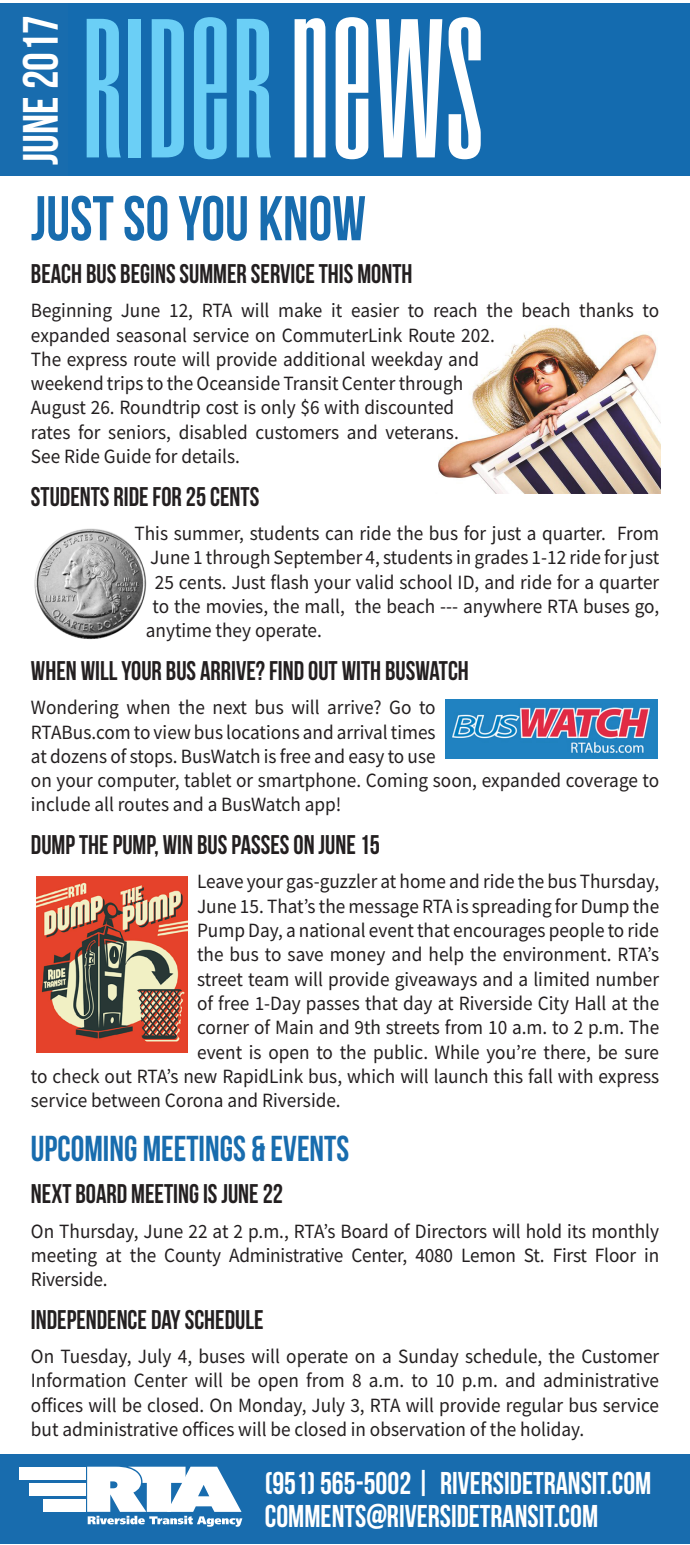
<style>
.page{position:relative;width:690px;height:1545px;background:#fff}
.page>*{position:absolute;margin:0;border:0;box-sizing:border-box;transform-origin:0 0}
.t1{font:168.75px "Droid";color:#6bcff6}
.t2{font:700 63px "Bebas Neue";color:#186cae;scale:.95 1}
.t3{font:700 49.5px "Bebas Neue";color:#fff;scale:.95 1}
.t4{font:700 36px "Bebas Neue";color:#186cae;scale:.95 1}
.t5{font:700 31.5px "Bebas Neue";color:#fff;scale:.95 1}
.t6{font:700 27px "Bebas Neue";color:#231f20;scale:.95 1}
.t7{font:20.25px/24.3px "Source Sans Pro";color:#231f20;scale:.95 1}
.s1{color:#fff}
</style>
<div class="page">
<img style="left:438px;top:327px;width:222px;height:166px">
<img style="left:34px;top:528px;width:113px;height:112px">
<div style="left:1px;top:1454px;width:688px;height:89px;background:#186cae"></div>
<div style="left:29px;top:1483px;width:57px;height:12px;background:#fff"></div>
<div style="left:19px;top:1466px;width:67px;height:13px;background:#fff"></div>
<div style="left:43px;top:1499px;width:43px;height:12px;background:#fff"></div>
<svg style="left:87px;top:1466px;width:155px;height:60px"></svg>
<div style="left:1px;top:4px;width:688px;height:172px;background:#146baf"></div>
<div style="left:1px;top:4px;width:67px;height:172px;background:#186cae"></div>
<img style="left:37px;top:877px;width:150px;height:175px">
<img style="left:445px;top:699px;width:212px;height:60px">
<p class="t3" style="left:14px;top:165px;width:159px;rotate:-90deg">JUNE 2017</p>
<p class="t1" style="left:82px;top:-9px;width:405px">RIDER <span class="s1">NEWS</span></p>
<p class="t2" style="left:31px;top:184px;width:354px">JUST SO YOU KNOW</p>
<p class="t6" style="left:31px;top:259px;width:403px">BEACH BUS BEGINS SUMMER SERVICE THIS MONTH</p>
<p class="t7" style="left:31px;top:298px;width:662px">Beginning June 12, RTA will make it easier to reach the beach thanks to expanded seasonal service on CommuterLink Route 202.<br>The express route will provide additional weekday and<br>weekend trips to the Oceanside Transit Center through<br>August 26. Roundtrip cost is only $6 with discounted<br>rates for seniors, disabled customers and veterans.<br>See Ride Guide for details.</p>
<p class="t6" style="left:31px;top:481px;width:242px">STUDENTS RIDE FOR 25 CENTS</p>
<p class="t7" style="left:134px;top:521px;width:553px">This summer, students can ride the bus for just a quarter. From</p>
<p class="t7" style="left:150px;top:545px;width:537px">June 1 through September 4, students in grades 1-12 ride for just</p>
<p class="t7" style="left:155px;top:570px;width:532px">25 cents. Just flash your valid school ID, and ride for a quarter</p>
<p class="t7" style="left:152px;top:594px;width:534px">to the movies, the mall, the beach --- anywhere RTA buses go,</p>
<p class="t7" style="left:146px;top:618px;width:187px">anytime they operate.</p>
<p class="t6" style="left:31px;top:655px;width:462px">WHEN WILL YOUR BUS ARRIVE? FIND OUT WITH BUSWATCH</p>
<p class="t7" style="left:31px;top:695px;width:662px">Wondering when the next bus will arrive? Go to<br>RTABus.com to view bus locations and arrival times<br>at dozens of stops. BusWatch is free and easy to use<br>on your computer, tablet or smartphone. Coming soon, expanded coverage to include all routes and a BusWatch app!</p>
<p class="t6" style="left:31px;top:830px;width:369px">DUMP THE PUMP, WIN BUS PASSES ON JUNE 15</p>
<p class="t7" style="left:197px;top:869px;width:488px">Leave your gas-guzzler at home and ride the bus Thursday,</p>
<p class="t7" style="left:197px;top:894px;width:488px">June 15. That’s the message RTA is spreading for Dump the</p>
<p class="t7" style="left:197px;top:918px;width:488px">Pump Day, a national event that encourages people to ride</p>
<p class="t7" style="left:197px;top:942px;width:488px">the bus to save money and help the environment. RTA’s</p>
<p class="t7" style="left:197px;top:966px;width:488px">street team will provide giveaways and a limited number</p>
<p class="t7" style="left:197px;top:991px;width:488px">of free 1-Day passes that day at Riverside City Hall at the</p>
<p class="t7" style="left:197px;top:1015px;width:488px">corner of Main and 9th streets from 10 a.m. to 2 p.m. The</p>
<p class="t7" style="left:197px;top:1039px;width:488px">event is open to the public. While you’re there, be sure</p>
<p class="t7" style="left:31px;top:1064px;width:662px">to check out RTA’s new RapidLink bus, which will launch this fall with express</p>
<p class="t7" style="left:31px;top:1088px;width:327px">service between Corona and Riverside.</p>
<p class="t4" style="left:31px;top:1128px;width:336px">UPCOMING MEETINGS &amp; EVENTS</p>
<p class="t6" style="left:31px;top:1179px;width:267px">NEXT BOARD MEETING IS JUNE 22</p>
<p class="t7" style="left:31px;top:1218px;width:662px;text-align:justify">On Thursday, June 22 at 2 p.m., RTA’s Board of Directors will hold its monthly meeting at the County Administrative Center, 4080 Lemon St. First Floor in Riverside.</p>
<p class="t6" style="left:31px;top:1304px;width:246px">INDEPENDENCE DAY SCHEDULE</p>
<p class="t7" style="left:31px;top:1344px;width:662px;text-align:justify">On Tuesday, July 4, buses will operate on a Sunday schedule, the Customer Information Center will be open from 8 a.m. to 10 p.m. and administrative offices will be closed. On Monday, July 3, RTA will provide regular bus service but administrative offices will be closed in observation of the holiday.</p>
<p class="t5" style="left:265px;top:1466px;width:408px">(951) 565-5002 | RIVERSIDETRANSIT.COM</p>
<p class="t5" style="left:265px;top:1498px;width:352px">COMMENTS@RIVERSIDETRANSIT.COM</p>
</div>
